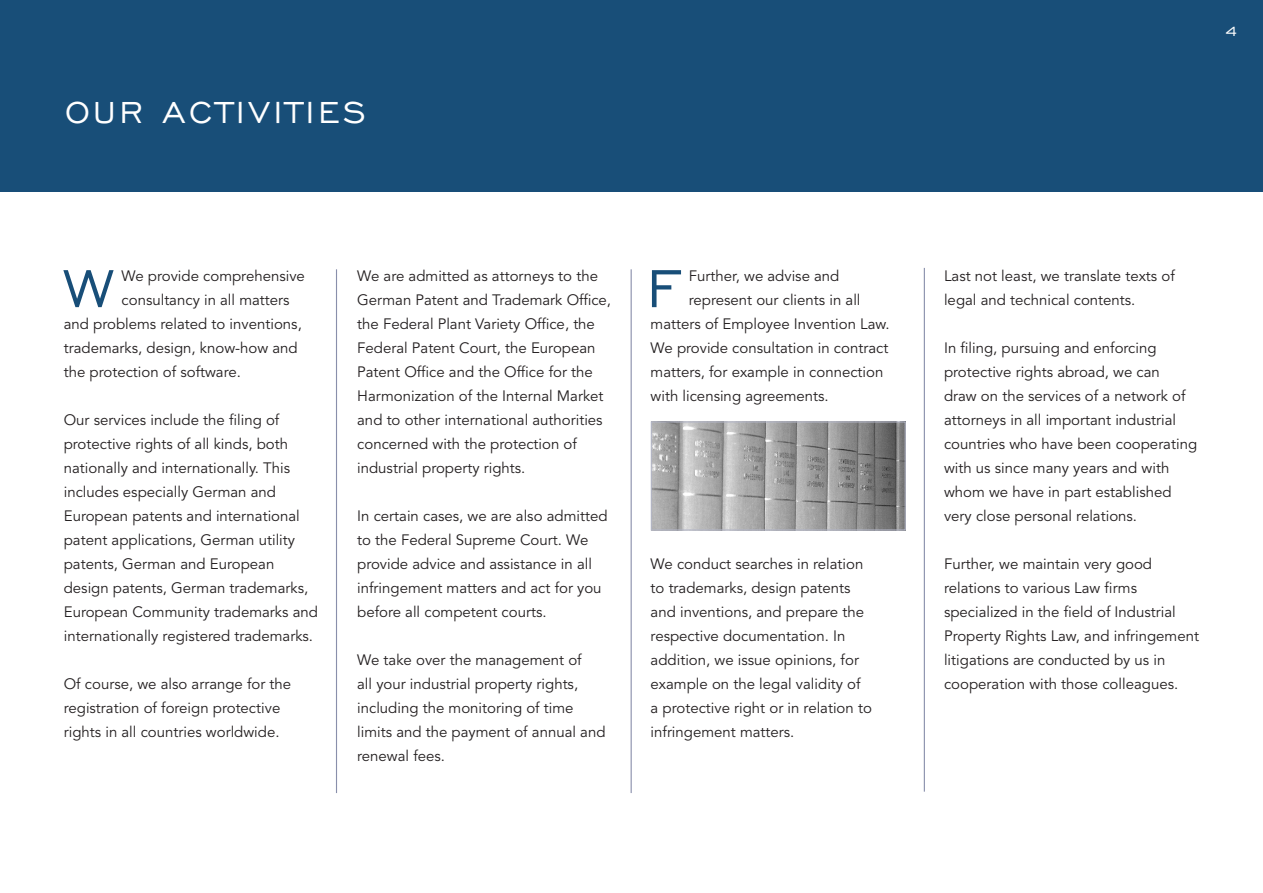
<style>
.page{position:relative;width:1263px;height:893px;background:#fff}
.page>*{position:absolute;margin:0;border:0;box-sizing:border-box;transform-origin:0 0}
.t1{font:68.7px "Engravers Gothic BT";color:#184e78}
.t2{font:39px "Engravers Gothic BT";letter-spacing:.09em;color:#fff}
.t3{font:18px "Engravers Gothic BT";color:#fff}
._01_Copy{font:15px/24px "Avenir LT Std";color:#231f20}
</style>
<div class="page">
<div style="left:0;top:0;width:1263px;height:191px;background:#184e78"></div>
<hr style="left:336px;top:269px;width:1px;height:524px;background:#898fab">
<hr style="left:631px;top:269px;width:1px;height:524px;background:#898fab">
<hr style="left:924px;top:268px;width:1px;height:524px;background:#898fab">
<img style="left:653px;top:423px;width:251px;height:106px">
<div style="left:651px;top:421px;width:255px;height:110px;border:1px solid #b2b5c6"></div>
<p class="t2" style="left:65px;top:90px;width:303px">OUR ACTIVITIES</p>
<p class="t3" style="left:1225px;top:21px;width:14px">4</p>
<p class="_01_Copy" style="left:122px;top:265px;width:185px">We provide comprehensive</p>
<p class="_01_Copy" style="left:122px;top:289px;width:170px">consultancy in all matters</p>
<p class="_01_Copy" style="left:64px;top:313px;width:240px">and problems related to inventions,</p>
<p class="_01_Copy" style="left:64px;top:337px;width:235px">trademarks, design, know-how and</p>
<p class="_01_Copy" style="left:64px;top:361px;width:179px">the protection of software.</p>
<p class="_01_Copy" style="left:64px;top:409px;width:256px">Our services include the filing of protective rights of all kinds, both nationally and internationally. This includes especially German and European patents and international patent applications, German utility patents, German and European design patents, German trademarks, European Community trademarks and internationally registered trademarks.</p>
<p class="_01_Copy" style="left:64px;top:673px;width:229px">Of course, we also arrange for the registration of foreign protective rights in all countries worldwide.</p>
<p class="_01_Copy" style="left:357px;top:265px;width:255px">We are admitted as attorneys to the German Patent and Trademark Office, the Federal Plant Variety Office, the Federal Patent Court, the European Patent Office and the Office for the Harmonization of the Internal Market and to other international authorities concerned with the protection of industrial property rights.</p>
<p class="_01_Copy" style="left:357px;top:505px;width:252px">In certain cases, we are also admitted to the Federal Supreme Court. We provide advice and assistance in all infringement matters and act for you before all competent courts.</p>
<p class="_01_Copy" style="left:357px;top:649px;width:250px">We take over the management of<br>all your industrial property rights, including the monitoring of time limits and the payment of annual and renewal fees.</p>
<p class="_01_Copy" style="left:689px;top:265px;width:152px">Further, we advise and</p>
<p class="_01_Copy" style="left:689px;top:289px;width:173px">represent our clients in all</p>
<p class="_01_Copy" style="left:651px;top:313px;width:240px">matters of Employee Invention Law.</p>
<p class="_01_Copy" style="left:651px;top:337px;width:239px">We provide consultation in contract</p>
<p class="_01_Copy" style="left:651px;top:361px;width:234px">matters, for example in connection</p>
<p class="_01_Copy" style="left:651px;top:385px;width:180px">with licensing agreements.</p>
<p class="t1" style="left:64px;top:250px;width:51px">W</p>
<p class="t1" style="left:646px;top:250px;width:35px">F</p>
<p class="_01_Copy" style="left:651px;top:553px;width:223px">We conduct searches in relation to trademarks, design patents and inventions, and prepare the respective documentation. In addition, we issue opinions, for example on the legal validity of a protective right or in relation to infringement matters.</p>
<p class="_01_Copy" style="left:944px;top:265px;width:232px">Last not least, we translate texts of legal and technical contents.</p>
<p class="_01_Copy" style="left:944px;top:337px;width:255px">In filing, pursuing and enforcing protective rights abroad, we can<br>draw on the services of a network of attorneys in all important industrial countries who have been cooperating with us since many years and with whom we have in part established very close personal relations.</p>
<p class="_01_Copy" style="left:944px;top:553px;width:256px">Further, we maintain very good relations to various Law firms specialized in the field of Industrial Property Rights Law, and infringement litigations are conducted by us in cooperation with those colleagues.</p>
</div>
